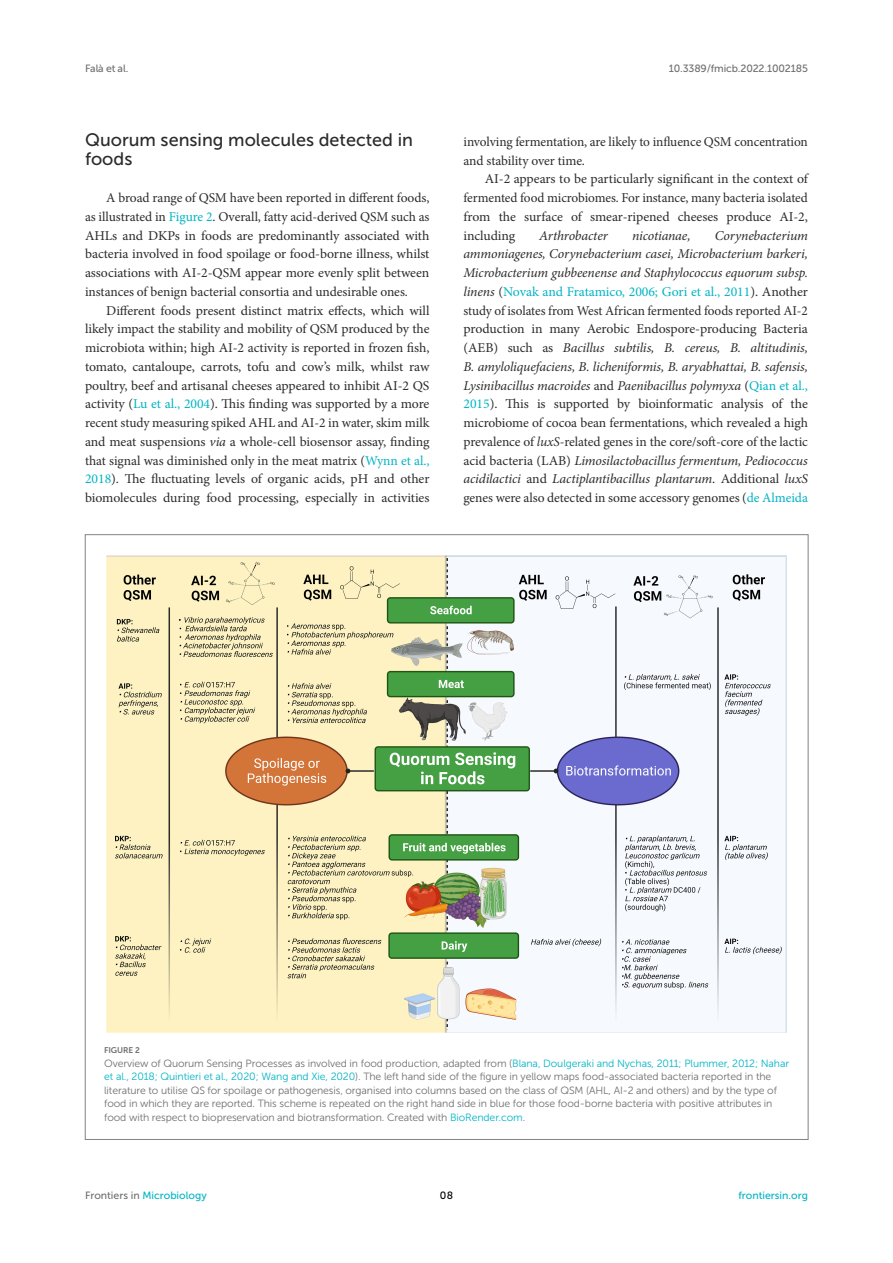
<style>
.page{position:relative;width:893px;height:1263px;background:#fff}
.page>*{position:absolute;margin:0;border:0;box-sizing:border-box;transform-origin:0 0}
.HEAD_2{font:18px/18.8px "Museo Sans 500";color:#2b2b2a}
.TEXT{font:13.5px/18.8px "Minion Pro";letter-spacing:-.005em;color:#2b2b2a;text-align:justify}
.TEXT-2{font:italic 13.5px/18.8px "Minion Pro";letter-spacing:-.01em;color:#2b2b2a;text-align:justify}
.TEXT_FLUSH{font:13.5px/18.8px "Minion Pro";letter-spacing:-.005em;color:#2b2b2a;text-align:justify}
.FIG_LEG{font:10.5px/13.5px "Museo Sans 300";letter-spacing:-.01em;color:#706f70}
.t1{font:10.5px "Museo Sans 500";color:#00b4c4}
.t2{font:10.5px "Museo Sans 500";letter-spacing:-.015em;color:#706f70}
.t3{font:10.5px "Museo Sans 500";color:#000}
.FIG_HD{font:8.25px "Museo Sans 700";letter-spacing:-.01em;color:#706f70}
.s1{color:#00b4c4}
.s2{font-style:italic}
.s3{font-style:normal}
.s4{font-style:normal;color:#00b4c4}
.s5{color:#706f70}
</style>
<div class="page">
<img style="left:106px;top:555px;width:681px;height:478px">
<p class="t2" style="left:85px;top:63px;width:45px">Falà et al.</p>
<p class="t2" style="left:669px;top:63px;width:140px">10.3389/fmicb.2022.1002185</p>
<p class="HEAD_2" style="left:85px;top:130px;width:329px">Quorum sensing molecules detected in foods</p>
<p class="TEXT_FLUSH" style="left:85px;top:188px;width:346px;text-indent:21px">A broad range of QSM have been reported in different foods, as illustrated in <span class="s1">Figure 2</span>. Overall, fatty acid-derived QSM such as AHLs and DKPs in foods are predominantly associated with bacteria involved in food spoilage or food-borne illness, whilst associations with AI-2-QSM appear more evenly split between instances of benign bacterial consortia and undesirable ones.</p>
<p class="TEXT" style="left:85px;top:301px;width:346px;text-indent:21px">Different foods present distinct matrix effects, which will likely impact the stability and mobility of QSM produced by the microbiota within; high AI-2 activity is reported in frozen fish, tomato, cantaloupe, carrots, tofu and cow’s milk, whilst raw poultry, beef and artisanal cheeses appeared to inhibit AI-2 QS activity (<span class="s1">Lu et al., 2004</span>). This finding was supported by a more recent study measuring spiked AHL and AI-2 in water, skim milk and meat suspensions <span class="s2">via</span> a whole-cell biosensor assay, finding that signal was diminished only in the meat matrix (<span class="s1">Wynn et al., 2018</span>). The fluctuating levels of organic acids, pH and other biomolecules during food processing, especially in activities</p>
<p class="TEXT" style="left:463px;top:132px;width:346px">involving fermentation, are likely to influence QSM concentration and stability over time.</p>
<p class="TEXT" style="left:463px;top:170px;width:346px;text-indent:21px">AI-2 appears to be particularly significant in the context of fermented food microbiomes. For instance, many bacteria isolated from the surface of smear-ripened cheeses produce AI-2, including</p>
<p class="TEXT-2" style="left:463px;top:226px;width:346px;text-indent:251px">Corynebacterium ammoniagenes, Corynebacterium casei, Microbacterium barkeri, Microbacterium gubbeenense and Staphylococcus equorum subsp. linens <span class="s3">(</span><span class="s4">Novak and Fratamico, 2006; Gori et al., 2011</span><span class="s3">). Another study of isolates from West African fermented foods reported AI-2 production in many Aerobic Endospore-producing Bacteria (AEB) such as</span> Bacillus subtilis, B. cereus, B. altitudinis, B. amyloliquefaciens, B. licheniformis, B. aryabhattai, B. safensis, Lysinibacillus macroides <span class="s3">and</span> Paenibacillus polymyxa <span class="s3">(</span><span class="s4">Qian et al., 2015</span><span class="s3">). This is supported by bioinformatic analysis of the microbiome of cocoa bean fermentations, which revealed a high prevalence of</span> luxS<span class="s3">-related genes in the core/soft-core of the lactic acid bacteria (LAB)</span> Limosilactobacillus fermentum, Pediococcus acidilactici <span class="s3">and</span> Lactiplantibacillus plantarum<span class="s3">. Additional</span> luxS <span class="s3">genes were also detected in some accessory genomes (</span><span class="s4">de Almeida</span></p>
<p class="TEXT-2" style="left:539px;top:226px;width:70px">Arthrobacter</p>
<p class="TEXT-2" style="left:632px;top:226px;width:60px">nicotianae,</p>
<p class="FIG_HD" style="left:104px;top:1045px;width:37px">FIGURE 2</p>
<p class="FIG_LEG" style="left:104px;top:1056px;width:686px">Overview of Quorum Sensing Processes as involved in food production, adapted from (<span class="s1">Blana, Doulgeraki and Nychas, 2011; Plummer, 2012; Nahar et al., 2018; Quintieri et al., 2020; Wang and Xie, 2020</span>). The left hand side of the figure in yellow maps food-associated bacteria reported in the literature to utilise QS for spoilage or pathogenesis, organised into columns based on the class of QSM (AHL, AI-2 and others) and by the type of food in which they are reported. This scheme is repeated on the right hand side in blue for those food-borne bacteria with positive attributes in food with respect to biopreservation and biotransformation. Created with <span class="s1">BioRender.com</span>.</p>
<p class="t1" style="left:85px;top:1190px;width:123px"><span class="s5">Frontiers in</span> Microbiology</p>
<p class="t3" style="left:440px;top:1190px;width:15px">08</p>
<p class="t1" style="left:738px;top:1190px;width:71px">frontiersin.org</p>
</div>
